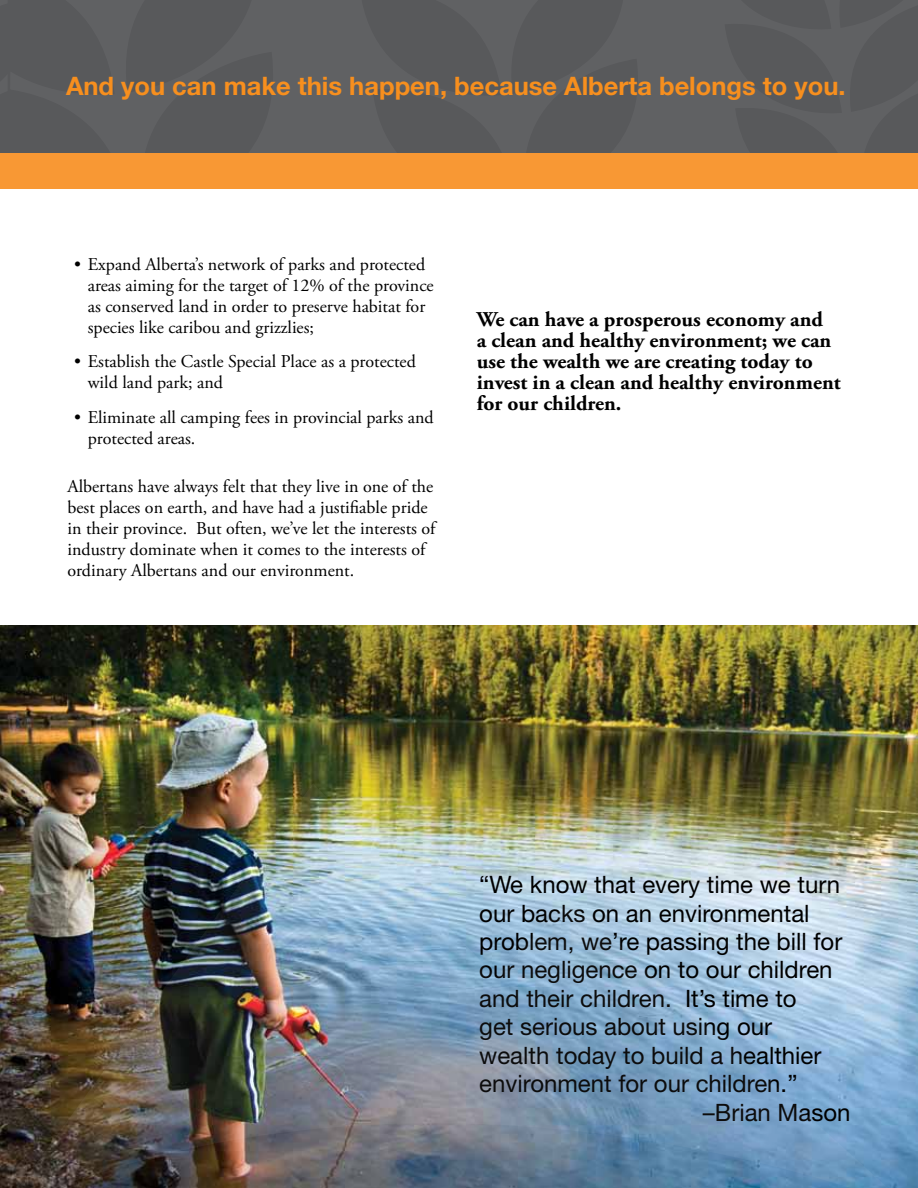
<style>
.page{position:relative;width:918px;height:1188px;background:#fff}
.page>*{position:absolute;margin:0;border:0;box-sizing:border-box;transform-origin:0 0}
.t1{font:700 25.5px "Helvetica Neue LT Std";color:#f78f1e}
.t2{font:24px "Helvetica Neue LT Std";color:#000}
.t3{font:700 21px/21px "Adobe Garamond Pro";color:#000}
.t4{font:18px/21px "Adobe Garamond Pro";color:#000}
</style>
<div class="page">
<div style="left:10px;top:0;width:908px;height:154px;background:#58595b"></div>
<div style="left:0;top:154px;width:918px;height:35px;background:#f89834"></div>
<svg style="left:0;top:0;width:8px;height:154px"></svg>
<img style="left:0;top:626px;width:918px;height:562px">
<img style="left:3px;top:783px;width:909px;height:405px">
<h1 class="t1" style="left:66px;top:70px;width:781px">And you can make this happen, because Alberta belongs to you.</h1>
<p class="t4" style="left:88px;top:254px;width:347px;text-indent:-14px">• Expand Alberta’s network of parks and protected areas aiming for the target of 12% of the province as conserved land in order to preserve habitat for species like caribou and grizzlies;</p>
<p class="t4" style="left:88px;top:352px;width:330px;text-indent:-14px">• Establish the Castle Special Place as a protected wild land park; and</p>
<p class="t4" style="left:88px;top:407px;width:347px;text-indent:-14px">• Eliminate all camping fees in provincial parks and protected areas.</p>
<p class="t4" style="left:68px;top:476px;width:370px">Albertans have always felt that they live in one of the best places on earth, and have had a justifiable pride in their province. But often, we’ve let the interests of industry dominate when it comes to the interests of ordinary Albertans and our environment.</p>
<p class="t3" style="left:477px;top:310px;width:366px">We can have a prosperous economy and<br>a clean and healthy environment; we can use the wealth we are creating today to invest in a clean and healthy environment for our children.</p>
<h2 class="t2" style="left:479px;top:870px;width:362px">“We know that every time we turn</h2>
<h2 class="t2" style="left:479px;top:899px;width:332px">our backs on an environmental</h2>
<h2 class="t2" style="left:479px;top:927px;width:365px">problem, we’re passing the bill for</h2>
<h2 class="t2" style="left:479px;top:956px;width:355px">our negligence on to our children</h2>
<h2 class="t2" style="left:479px;top:984px;width:319px">and their children. It’s time to</h2>
<h2 class="t2" style="left:479px;top:1013px;width:294px">get serious about using our</h2>
<h2 class="t2" style="left:479px;top:1041px;width:344px">wealth today to build a healthier</h2>
<h2 class="t2" style="left:479px;top:1070px;width:320px">environment for our children.”</h2>
<h2 class="t2" style="left:703px;top:1098px;width:149px">–Brian Mason</h2>
</div>
